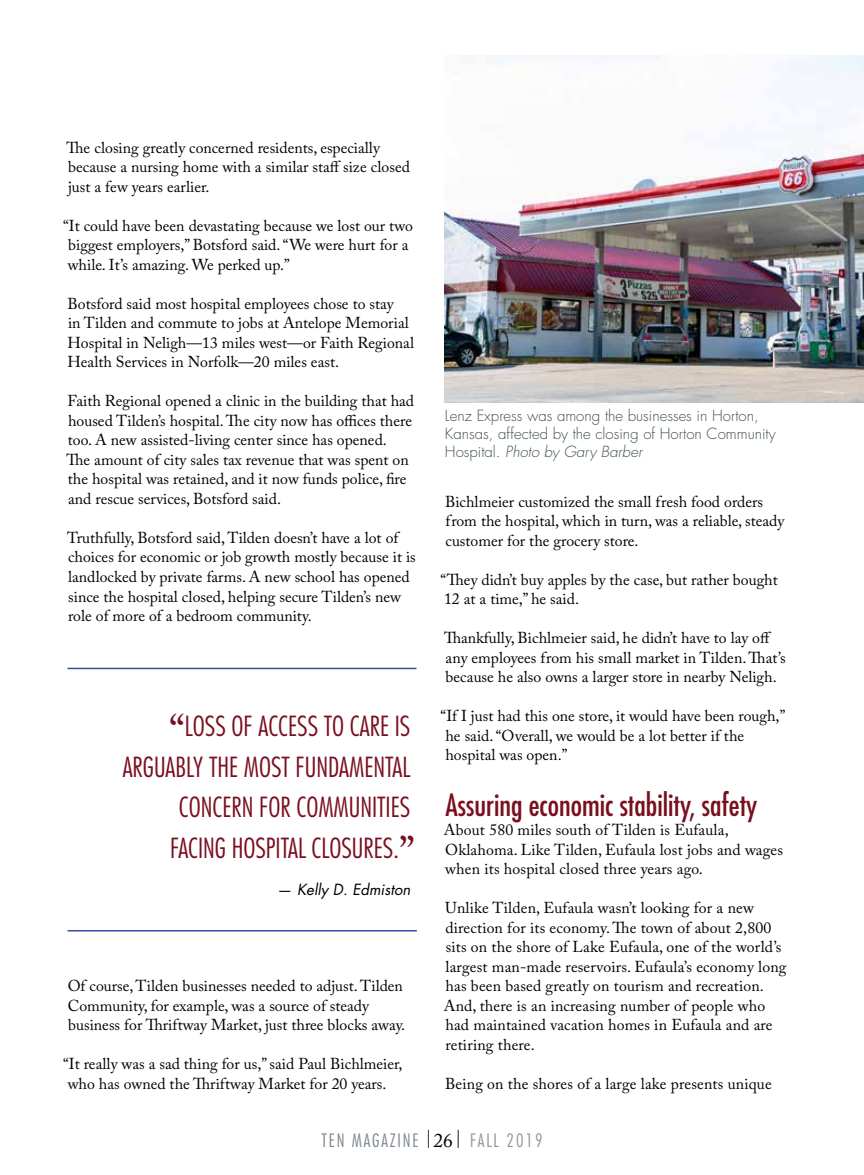
<style>
.page{position:relative;width:864px;height:1175px;background:#fff}
.page>*{position:absolute;margin:0;border:0;box-sizing:border-box;transform-origin:0 0}
.t1{font:condensed 30px "Futura Std";color:#7a0f1f}
.t2{font:300 condensed 27px/40.5px "Futura Std";color:#7a0f1f;text-align:right}
.t3{font:300 condensed 18px "Futura Std";letter-spacing:.1em;color:#808890}
.t4{font:15.75px/19.5px "Adobe Caslon Pro";color:#000}
.t5{font:300 15px/18px "Futura Std";color:#415448}
.t6{font:italic 15px "Futura Std";color:#000}
.s1{font-family:"Adobe Caslon Pro";font-weight:400;font-stretch:normal;font-size:43.5px}
.s2{font-style:normal}
.s3{font-style:italic}
.s4{font-stretch:normal;color:#000}
.s5{font-family:"Adobe Caslon Pro";font-weight:400;font-stretch:normal;font-size:19.5px;color:#000}
.s6{color:#939598}
</style>
<div class="page">
<img style="left:445px;top:56px;width:419px;height:347px">
<hr style="left:67px;top:667px;width:350px;height:2px;background:#3e49a1">
<hr style="left:67px;top:930px;width:350px;height:1px;background:#3e49a1">
<p class="t4" style="left:67px;top:138px;width:345px">The closing greatly concerned residents, especially because a nursing home with a similar staff size closed just a few years earlier.</p>
<p class="t4" style="left:68px;top:216px;width:347px;text-indent:-5px">“It could have been devastating because we lost our two biggest employers,” Botsford said. “We were hurt for a while. It’s amazing. We perked up.”</p>
<p class="t4" style="left:67px;top:294px;width:348px">Botsford said most hospital employees chose to stay<br>in Tilden and commute to jobs at Antelope Memorial Hospital in Neligh—13 miles west—or Faith Regional Health Services in Norfolk—20 miles east.</p>
<p class="t4" style="left:67px;top:391px;width:349px">Faith Regional opened a clinic in the building that had housed Tilden’s hospital. The city now has offices there too. A new assisted-living center since has opened.<br>The amount of city sales tax revenue that was spent on the hospital was retained, and it now funds police, fire and rescue services, Botsford said.</p>
<p class="t4" style="left:67px;top:528px;width:350px">Truthfully, Botsford said, Tilden doesn’t have a lot of choices for economic or job growth mostly because it is landlocked by private farms. A new school has opened since the hospital closed, helping secure Tilden’s new role of more of a bedroom community.</p>
<h2 class="t2" style="left:123px;top:705px;width:294px"><span class="s1">“</span>LOSS OF ACCESS TO CARE IS<br>ARGUABLY THE MOST FUNDAMENTAL<br>CONCERN FOR COMMUNITIES<br>FACING HOSPITAL CLOSURES.<span class="s1">”</span></h2>
<p class="t6" style="left:277px;top:880px;width:134px"><span class="s2">—</span> Kelly D. Edmiston</p>
<p class="t4" style="left:68px;top:976px;width:339px">Of course, Tilden businesses needed to adjust. Tilden<br>Community, for example, was a source of steady business for Thriftway Market, just three blocks away.</p>
<p class="t4" style="left:68px;top:1054px;width:336px;text-indent:-5px">“It really was a sad thing for us,” said Paul Bichlmeier, who has owned the Thriftway Market for 20 years.</p>
<p class="t5" style="left:445px;top:407px;width:332px">Lenz Express was among the businesses in Horton,<br>Kansas, affected by the closing of Horton Community<br>Hospital. <span class="s3">Photo by Gary Barber</span></p>
<p class="t4" style="left:445px;top:491px;width:341px">Bichlmeier customized the small fresh food orders from the hospital, which in turn, was a reliable, steady customer for the grocery store.</p>
<p class="t4" style="left:441px;top:569px;width:339px">“They didn’t buy apples by the case, but rather bought<br>12 at a time,” he said.</p>
<p class="t4" style="left:444px;top:628px;width:343px">Thankfully, Bichlmeier said, he didn’t have to lay off any employees from his small market in Tilden. That’s because he also owns a larger store in nearby Neligh.</p>
<p class="t4" style="left:446px;top:706px;width:341px;text-indent:-5px">“If I just had this one store, it would have been rough,” he said. “Overall, we would be a lot better if the hospital was open.”</p>
<h1 class="t1" style="left:445px;top:786px;width:314px">Assuring economic stability, safety</h1>
<p class="t4" style="left:444px;top:820px;width:341px">About 580 miles south of Tilden is Eufaula,<br>Oklahoma. Like Tilden, Eufaula lost jobs and wages when its hospital closed three years ago.</p>
<p class="t4" style="left:444px;top:898px;width:344px">Unlike Tilden, Eufaula wasn’t looking for a new direction for its economy. The town of about 2,800 sits on the shore of Lake Eufaula, one of the world’s largest man-made reservoirs. Eufaula’s economy long has been based greatly on tourism and recreation.<br>And, there is an increasing number of people who had maintained vacation homes in Eufaula and are retiring there.</p>
<p class="t4" style="left:445px;top:1073px;width:328px">Being on the shores of a large lake presents unique</p>
<p class="t3" style="left:321px;top:1128px;width:223px">TEN MAGAZINE <span class="s4">|</span><span class="s5">26</span><span class="s4">|</span> <span class="s6">FALL 2019</span></p>
</div>
